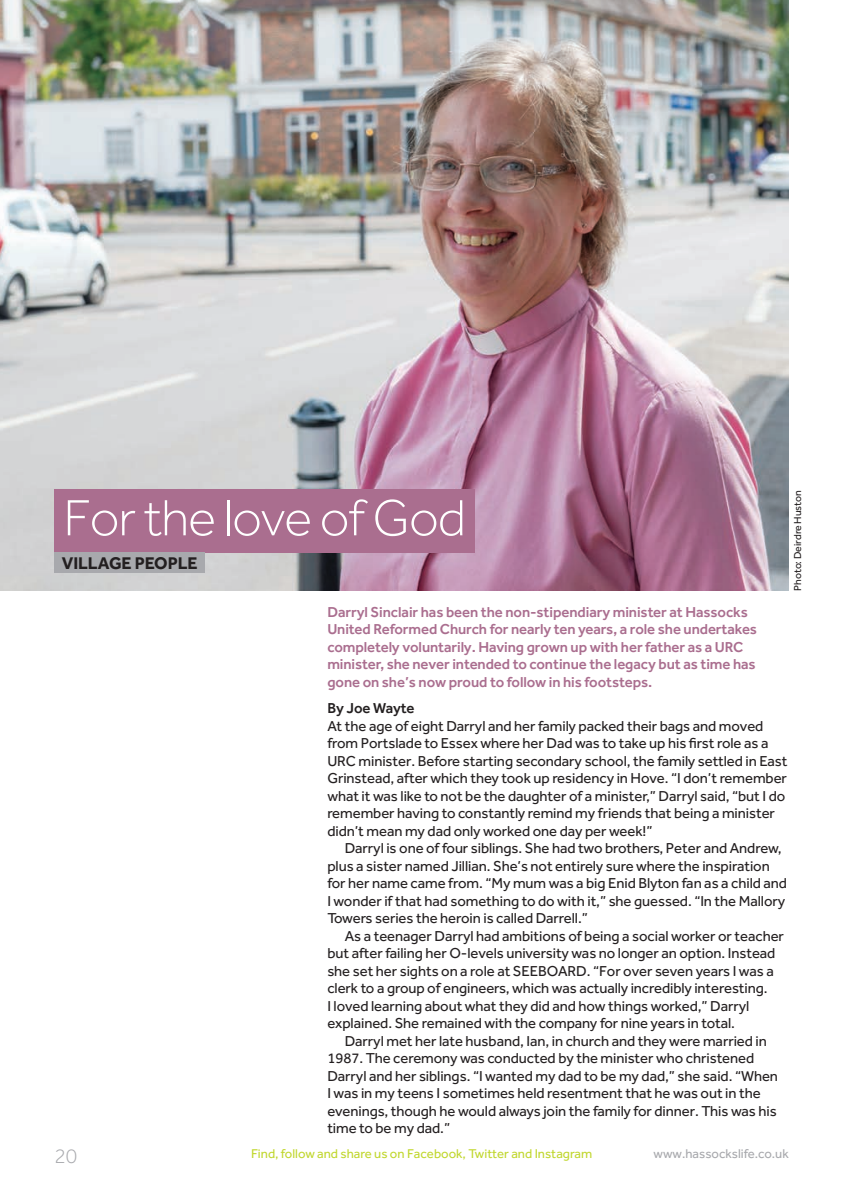
<style>
.page{position:relative;width:842px;height:1194px;background:#fff}
.page>*{position:absolute;margin:0;border:0;box-sizing:border-box;transform-origin:0 0}
.t1{font:300 52.5px "Effra";letter-spacing:-.02em;color:#fff}
.t2{font:300 21px "Effra";color:#a8a9ad}
.t3{font:700 17.5px "Effra";letter-spacing:-.005em;color:#231f20}
.t4{font:14.88px/17.5px "Effra";letter-spacing:-.005em;color:#231f20}
.t5{font:500 14.88px/17.5px "Effra";letter-spacing:-.005em;color:#aa6e8f}
.t6{font:500 14.88px "Effra";letter-spacing:-.005em;color:#231f20}
.t7{font:13.12px "Effra";color:#c1d72f}
.t8{font:13.12px "Effra";color:#a8a9ad}
.t9{font:10.5px "Effra";letter-spacing:-.005em;color:#231f20}
</style>
<div class="page">
<img style="left:0;top:0;width:789px;height:590px">
<div style="left:54px;top:489px;width:421px;height:64px;background:#aa6e8f"></div>
<div style="left:54px;top:553px;width:151px;height:20px;background:#a8a9ad"></div>
<p class="t9" style="left:791px;top:590px;width:102px;rotate:-90deg">Photo: Deirdre Huston</p>
<h1 class="t1" style="left:63px;top:488px;width:404px">For the love of God</h1>
<p class="t3" style="left:62px;top:552px;width:137px">VILLAGE PEOPLE</p>
<p class="t5" style="left:327px;top:603px;width:431px">Darryl Sinclair has been the non-stipendiary minister at Hassocks United Reformed Church for nearly ten years, a role she undertakes completely voluntarily. Having grown up with her father as a URC minister, she never intended to continue the legacy but as time has gone on she’s now proud to follow in his footsteps.</p>
<p class="t6" style="left:327px;top:699px;width:89px">By Joe Wayte</p>
<p class="t4" style="left:327px;top:716px;width:462px">At the age of eight Darryl and her family packed their bags and moved from Portslade to Essex where her Dad was to take up his first role as a URC minister. Before starting secondary school, the family settled in East Grinstead, after which they took up residency in Hove. “I don’t remember what it was like to not be the daughter of a minister,” Darryl said, “but I do remember having to constantly remind my friends that being a minister didn’t mean my dad only worked one day per week!”</p>
<p class="t4" style="left:327px;top:839px;width:461px;text-indent:17px">Darryl is one of four siblings. She had two brothers, Peter and Andrew, plus a sister named Jillian. She’s not entirely sure where the inspiration for her name came from. “My mum was a big Enid Blyton fan as a child and I wonder if that had something to do with it,” she guessed. “In the Mallory Towers series the heroin is called Darrell.”</p>
<p class="t4" style="left:327px;top:926px;width:458px;text-indent:17px">As a teenager Darryl had ambitions of being a social worker or teacher but after failing her O-levels university was no longer an option. Instead she set her sights on a role at SEEBOARD. “For over seven years I was a clerk to a group of engineers, which was actually incredibly interesting.<br>I loved learning about what they did and how things worked,” Darryl explained. She remained with the company for nine years in total.</p>
<p class="t4" style="left:327px;top:1031px;width:452px;text-indent:17px">Darryl met her late husband, Ian, in church and they were married in 1987. The ceremony was conducted by the minister who christened Darryl and her siblings. “I wanted my dad to be my dad,” she said. “When I was in my teens I sometimes held resentment that he was out in the evenings, though he would always join the family for dinner. This was his time to be my dad.”</p>
<h2 class="t2" style="left:54px;top:1144px;width:24px">20</h2>
<p class="t7" style="left:251px;top:1145px;width:343px">Find, follow and share us on Facebook, Twitter and Instagram</p>
<p class="t8" style="left:653px;top:1145px;width:137px">www.hassockslife.co.uk</p>
</div>
